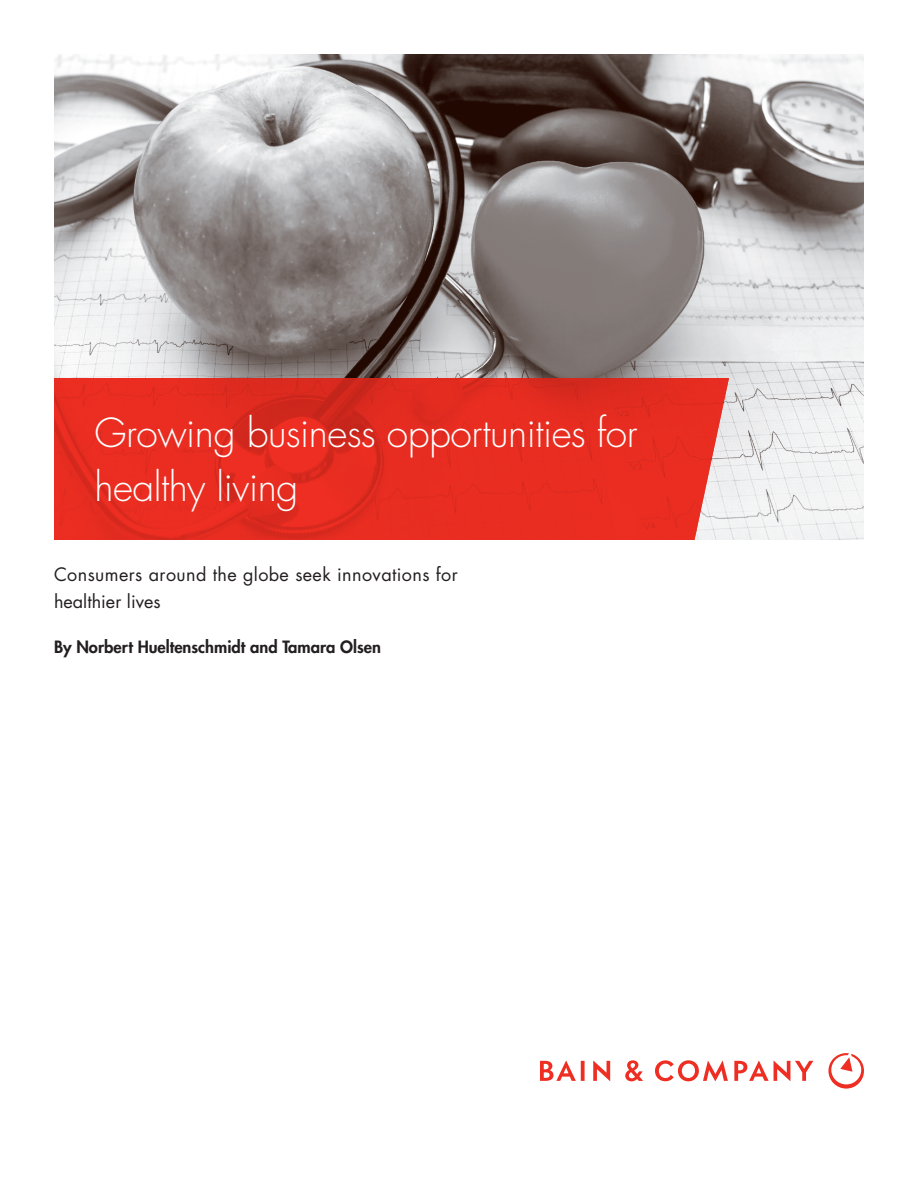
<style>
.page{position:relative;width:918px;height:1188px;background:#fff}
.page>*{position:absolute;margin:0;border:0;box-sizing:border-box;transform-origin:0 0}
.Headline{font:300 39px/54px "Futura";letter-spacing:-.01em;color:#fff}
.Subtitle{font:18px/27px "Futura";letter-spacing:.02em;color:#231f20}
.Byline{font:800 16.5px "Futura";color:#231f20}
</style>
<div class="page">
<img style="left:54px;top:54px;width:810px;height:486px">
<svg style="left:54px;top:378px;width:675px;height:162px;background:#e52d22"></svg>
<svg style="left:655px;top:1060px;width:73px;height:21px"></svg>
<svg style="left:593px;top:1060px;width:17px;height:21px"></svg>
<svg style="left:540px;top:1060px;width:45px;height:21px"></svg>
<svg style="left:625px;top:1060px;width:18px;height:21px"></svg>
<svg style="left:734px;top:1060px;width:79px;height:21px"></svg>
<svg style="left:828px;top:1053px;width:36px;height:36px"></svg>
<p class="Headline" style="left:94px;top:407px;width:545px">Growing business opportunities for healthy living</p>
<p class="Subtitle" style="left:54px;top:561px;width:405px">Consumers around the globe seek innovations for healthier lives</p>
<p class="Byline" style="left:54px;top:636px;width:329px">By Norbert Hueltenschmidt and Tamara Olsen</p>
</div>
